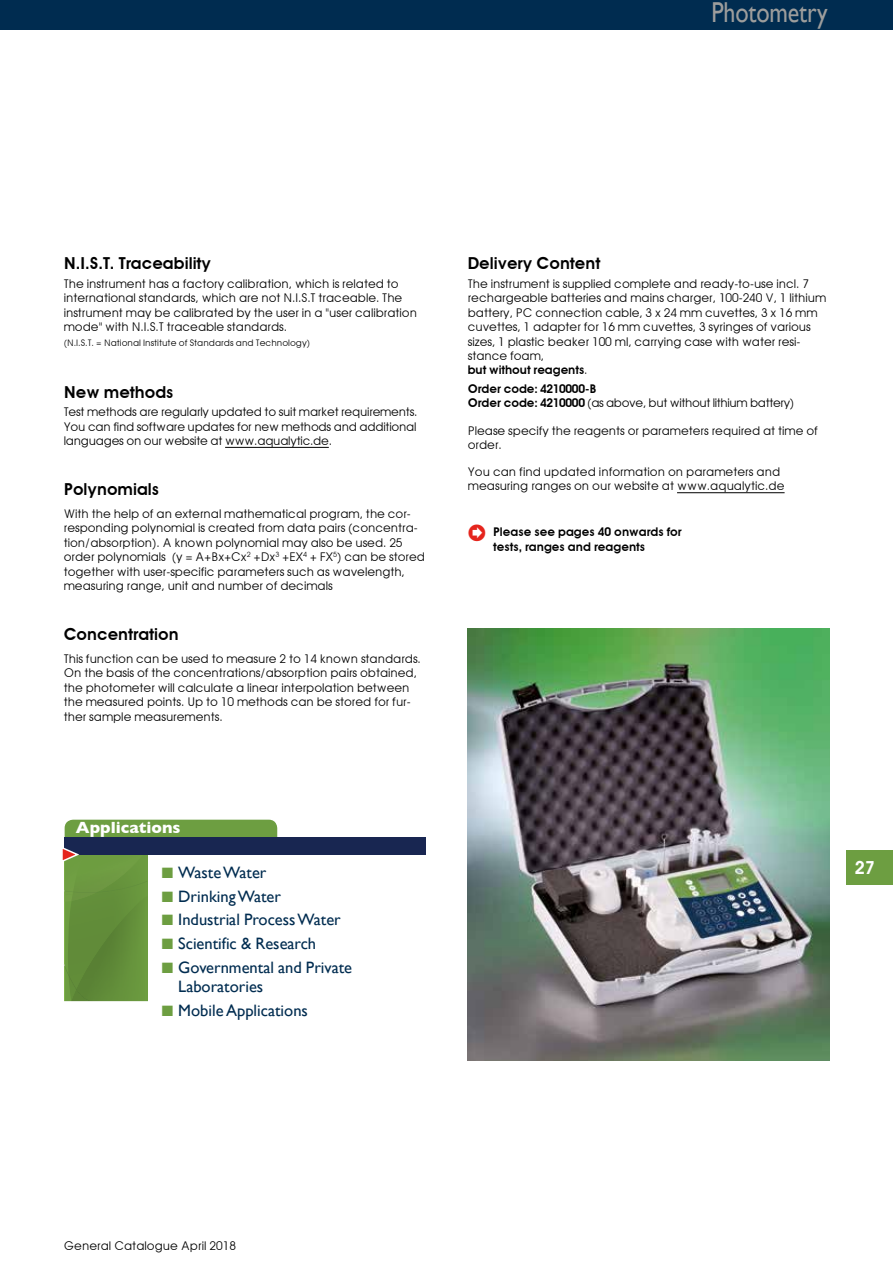
<style>
.page{position:relative;width:893px;height:1263px;background:#fff}
.page>*{position:absolute;margin:0;border:0;box-sizing:border-box;transform-origin:0 0}
.t1{font:28.8px "Gill Sans";letter-spacing:-.005em;color:#9d9d9c;scale:.83 1}
.t2{font:600 18px "Avant Garde";color:#fff}
.t3{font:16.5px/19.5px "Gill Sans";color:#002c50}
.t4{font:600 16.5px "Avant Garde";color:#000}
.t5{font:700 16.5px "Gill Sans";color:#fff}
.t6{font:12px/14.4px "Avant Garde";letter-spacing:-.005em;color:#000}
.t7{font:600 12px/14.4px "Avant Garde";color:#000}
.t8{font:9px "Avant Garde";color:#000}
.s1{color:#6d9e41}
.s2{font-weight:600}
.s3{font-weight:400}
.s4{font-family:"J Ckg";font-weight:400;font-size:18px;color:#e5251d}
</style>
<div class="page">
<div style="left:846px;top:850px;width:47px;height:34px;background:#6d9e41"></div>
<div style="left:0;top:0;width:893px;height:30px;background:#002c50"></div>
<hr style="left:225px;top:447px;width:104px;height:1px;background:#000">
<hr style="left:677px;top:492px;width:108px;height:1px;background:#000">
<img style="left:468px;top:629px;width:361px;height:431px">
<div style="left:65px;top:820px;width:212px;height:30px;background:#6d9e41;border-radius:9px"></div>
<img style="left:65px;top:854px;width:82px;height:37px">
<div style="left:72px;top:854px;width:74px;height:37px;background:#6d9d41"></div>
<img style="left:96px;top:881px;width:50px;height:10px">
<svg style="left:64px;top:891px;width:84px;height:110px;background:#638f3a"></svg>
<div style="left:65px;top:837px;width:361px;height:17px;background:#182651"></div>
<div style="left:63px;top:1001px;width:88px;height:10px;background:#fff;border:2px solid #fff"></div>
<svg style="left:62px;top:845px;width:17px;height:19px"></svg>
<h1 class="t1" style="left:711px;top:-4px;width:142px">Photometry</h1>
<h3 class="t4" style="left:64px;top:253px;width:149px">N.I.S.T. Traceability</h3>
<p class="t6" style="left:64px;top:276px;width:355px">The instrument has a factory calibration, which is related to international standards, which are not N.I.S.T traceable. The instrument may be calibrated by the user in a "user calibration mode" with N.I.S.T traceable standards.</p>
<p class="t8" style="left:64px;top:337px;width:248px">(N.I.S.T. = National Institute of Standards and Technology)</p>
<h3 class="t4" style="left:64px;top:382px;width:111px">New methods</h3>
<p class="t6" style="left:64px;top:405px;width:355px;text-align:justify">Test methods are regularly updated to suit market requirements.<br>You can find software updates for new methods and additional languages on our website at www.aqualytic.de.</p>
<h3 class="t4" style="left:64px;top:479px;width:97px">Polynomials</h3>
<p class="t6" style="left:64px;top:506px;width:363px">With the help of an external mathematical program, the cor&shy;responding polynomial is created from data pairs (concentra&shy;tion/absorption). A known polynomial may also be used. 25 order polynomials (y = A+Bx+Cx<sup>2</sup> +Dx<sup>3</sup> +EX<sup>4</sup> + FX<sup>5</sup>) can be stored together with user-specific parameters such as wavelength, measuring range, unit and number of decimals</p>
<h3 class="t4" style="left:64px;top:624px;width:116px">Concentration</h3>
<p class="t6" style="left:64px;top:651px;width:359px">This function can be used to measure 2 to 14 known standards.<br>On the basis of the concentrations/absorption pairs obtained, the photometer will calculate a linear interpolation between the measured points. Up to 10 methods can be stored for fur&shy;ther sample measurements.</p>
<h3 class="t5" style="left:76px;top:818px;width:106px">Applications</h3>
<h3 class="t3" style="left:162px;top:862px;width:106px"><span class="s1">■</span> Waste Water</h3>
<h3 class="t3" style="left:162px;top:886px;width:121px"><span class="s1">■</span> Drinking Water</h3>
<h3 class="t3" style="left:162px;top:910px;width:181px"><span class="s1">■</span> Industrial Process Water</h3>
<h3 class="t3" style="left:162px;top:934px;width:156px"><span class="s1">■</span> Scientific &amp; Research</h3>
<h3 class="t3" style="left:178px;top:957px;width:175px;text-indent:-16px"><span class="s1">■</span> Governmental and Private<br>Laboratories</h3>
<h3 class="t3" style="left:162px;top:1001px;width:148px"><span class="s1">■</span> Mobile Applications</h3>
<h3 class="t4" style="left:468px;top:253px;width:134px">Delivery Content</h3>
<p class="t6" style="left:468px;top:276px;width:360px">The instrument is supplied complete and ready-to-use incl. 7 rechargeable batteries and mains charger, 100-240 V, 1 lithium battery, PC connection cable, 3 x 24 mm cuvettes, 3 x 16 mm cuvettes, 1 adapter for 16 mm cuvettes, 3 syringes of various sizes, 1 plastic beaker 100 ml, carrying case with water resi&shy;stance foam,<br><span class="s2">but without reagents</span>.</p>
<p class="t7" style="left:468px;top:381px;width:328px">Order code: 4210000-B<br>Order code: 4210000 <span class="s3">(as above, but without lithium battery)</span></p>
<p class="t6" style="left:468px;top:423px;width:352px">Please specify the reagents or parameters required at time of order.</p>
<p class="t6" style="left:468px;top:465px;width:318px">You can find updated information on parameters and measuring ranges on our website at www.aqualytic.de</p>
<p class="t7" style="left:493px;top:525px;width:190px;text-indent:-25px"><span class="s4">➲</span> Please see pages 40 onwards for tests, ranges and reagents</p>
<h2 class="t2" style="left:855px;top:857px;width:22px">27</h2>
<p class="t6" style="left:64px;top:1239px;width:174px">General Catalogue April 2018</p>
</div>
